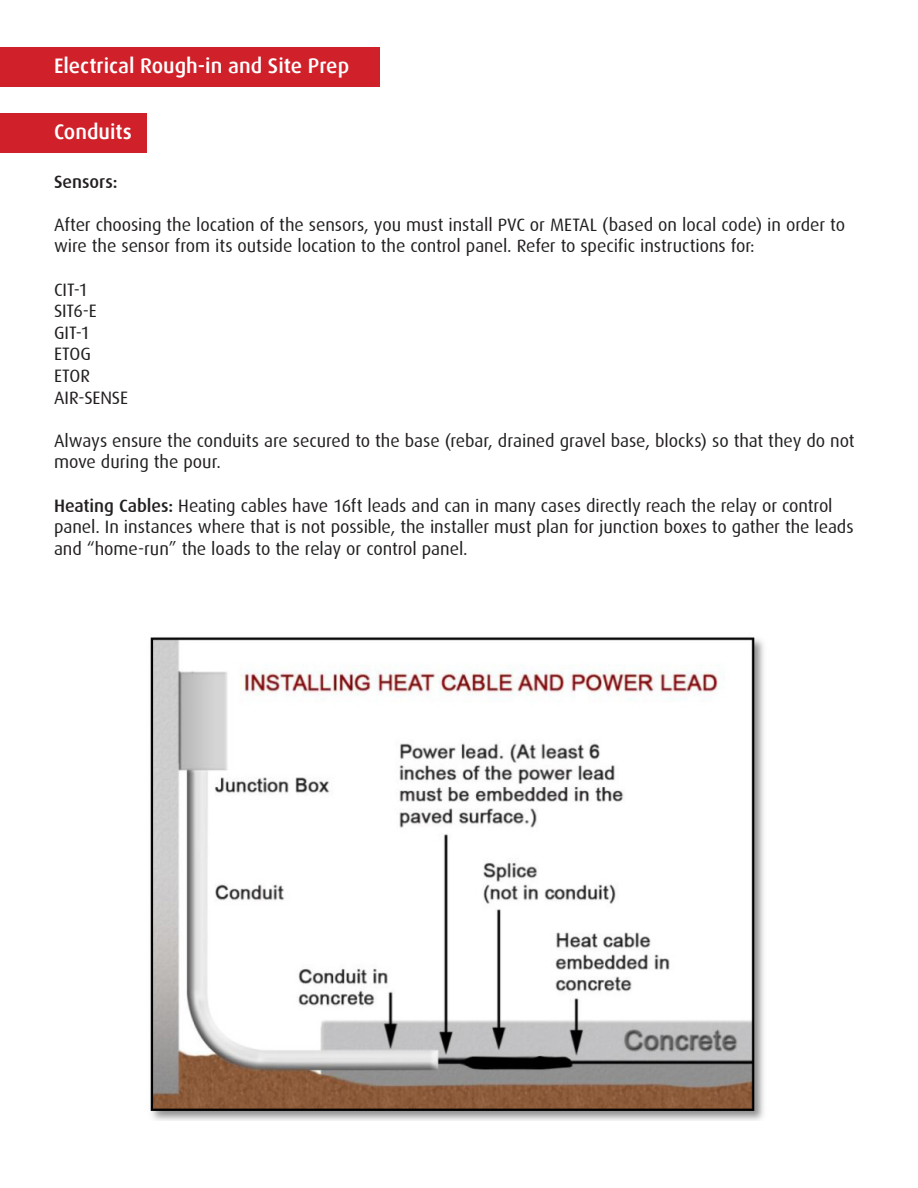
<style>
.page{position:relative;width:918px;height:1188px;background:#fff}
.page>*{position:absolute;margin:0;border:0;box-sizing:border-box;transform-origin:0 0}
.t1{font:500 21px "Dax Offc";color:#fff}
.t2{font:18px/21.6px "Dax";letter-spacing:-.005em;color:#231f20}
.t3{font:500 18px "Dax";color:#231f20}
.s1{font-weight:500}
</style>
<div class="page">
<div style="left:0;top:47px;width:379px;height:40px;background:#d02029"></div>
<div style="left:0;top:113px;width:147px;height:39px;background:#d02029"></div>
<img style="left:150px;top:637px;width:614px;height:483px">
<p class="t1" style="left:54px;top:52px;width:297px">Electrical Rough-in and Site Prep</p>
<p class="t1" style="left:54px;top:118px;width:79px">Conduits</p>
<p class="t3" style="left:54px;top:171px;width:65px">Sensors:</p>
<p class="t2" style="left:54px;top:214px;width:793px">After choosing the location of the sensors, you must install PVC or METAL (based on local code) in order to wire the sensor from its outside location to the control panel. Refer to specific instructions for:</p>
<p class="t2" style="left:54px;top:279px;width:35px">CIT-1</p>
<p class="t2" style="left:54px;top:300px;width:44px">SIT6-E</p>
<p class="t2" style="left:54px;top:322px;width:37px">GIT-1</p>
<p class="t2" style="left:54px;top:343px;width:39px">ETOG</p>
<p class="t2" style="left:54px;top:365px;width:38px">ETOR</p>
<p class="t2" style="left:54px;top:387px;width:76px">AIR-SENSE</p>
<p class="t2" style="left:54px;top:430px;width:802px">Always ensure the conduits are secured to the base (rebar, drained gravel base, blocks) so that they do not move during the pour.</p>
<p class="t2" style="left:54px;top:495px;width:801px"><span class="s1">Heating Cables:</span> Heating cables have 16ft leads and can in many cases directly reach the relay or control panel. In instances where that is not possible, the installer must plan for junction boxes to gather the leads and “home-run” the loads to the relay or control panel.</p>
</div>
